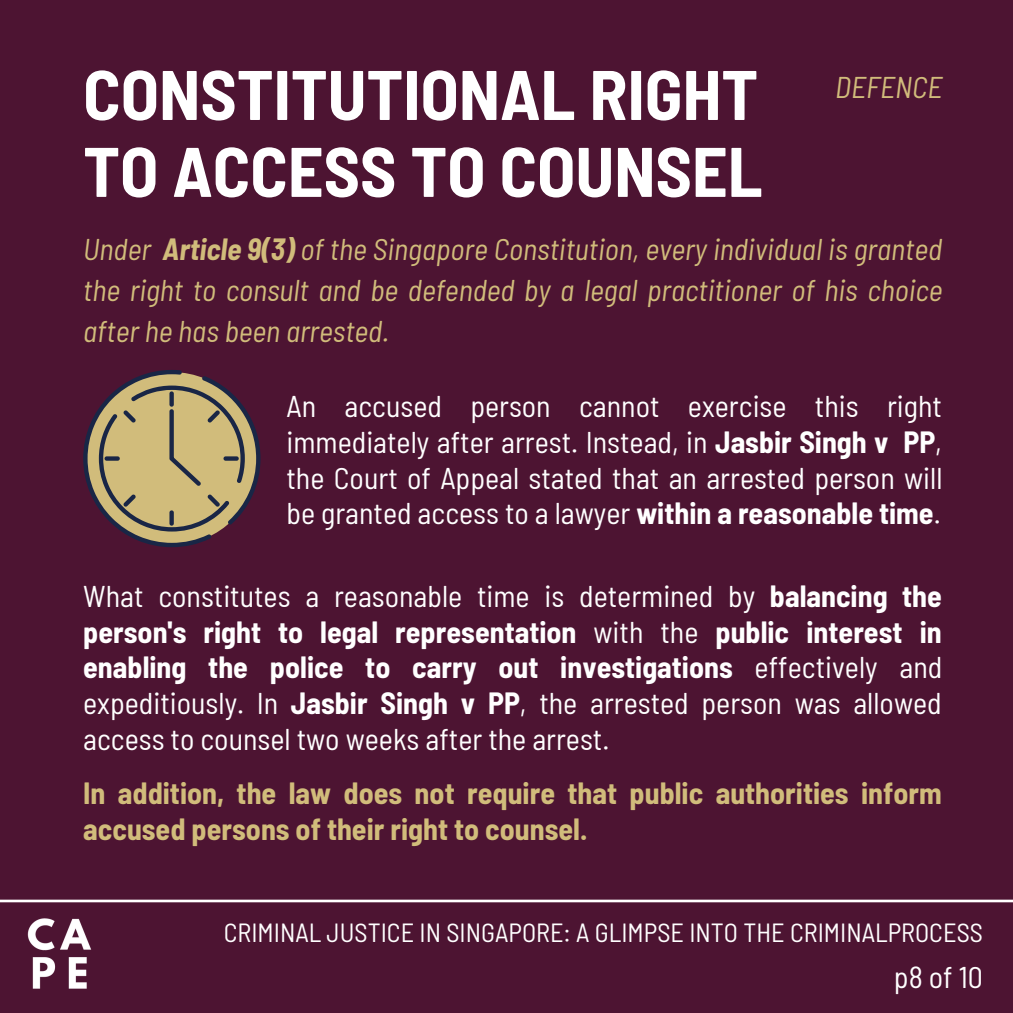
<style>
.page{position:relative;width:1013px;height:1013px;background:#fff}
.page>*{position:absolute;margin:0;border:0;box-sizing:border-box;transform-origin:0 0}
.t1{font:700 semi-condensed 70px/76.9px "Barlow";color:#fff}
.t2{font:semi-condensed 30px/35.6px "Barlow";color:#fff;text-align:justify}
.t3{font:italic semi-condensed 30px/41.2px "Barlow";color:#d1bc7b;text-align:justify}
.t4{font:700 semi-condensed 30px/35.6px "Barlow";color:#d1bc7b}
.t5{font:semi-condensed 26.25px "Barlow";color:#fff}
.s1{font-weight:700}
</style>
<div class="page">
<div style="left:0;top:0;width:1012px;height:1012px;background:#4d1432"></div>
<img style="left:27px;top:918px;width:65px;height:71px">
<svg style="left:0;top:899px;width:1012px;height:3px;background:#d8cbd2"></svg>
<svg style="left:83px;top:370px;width:177px;height:177px"></svg>
<h1 class="t1" style="left:83px;top:53px;width:681px">CONSTITUTIONAL RIGHT<br>TO ACCESS TO COUNSEL</h1>
<p class="t3" style="left:835px;top:65px;width:109px">DEFENCE</p>
<p class="t3" style="left:83px;top:227px;width:860px">Under <span class="s1">Article 9(3)</span> of the Singapore Constitution, every individual is granted the right to consult and be defended by a legal practitioner of his choice after he has been arrested.</p>
<p class="t2" style="left:286px;top:387px;width:657px">An accused person cannot exercise this right immediately after arrest. Instead, in <span class="s1">Jasbir Singh v PP</span>, the Court of Appeal stated that an arrested person will be granted access to a lawyer <span class="s1">within a reasonable time</span>.</p>
<p class="t2" style="left:83px;top:577px;width:860px">What constitutes a reasonable time is determined by <span class="s1">balancing the person's right to legal representation</span> with the <span class="s1">public interest in enabling the police to carry out investigations</span> effectively and expeditiously. In <span class="s1">Jasbir Singh v PP</span>, the arrested person was allowed access to counsel two weeks after the arrest.</p>
<p class="t4" style="left:83px;top:774px;width:860px">In addition, the law does not require that public authorities inform accused persons of their right to counsel.</p>
<p class="t5" style="left:224px;top:915px;width:760px">CRIMINAL JUSTICE IN SINGAPORE: A GLIMPSE INTO THE CRIMINALPROCESS</p>
<p class="t2" style="left:894px;top:958px;width:90px">p8 of 10</p>
</div>
